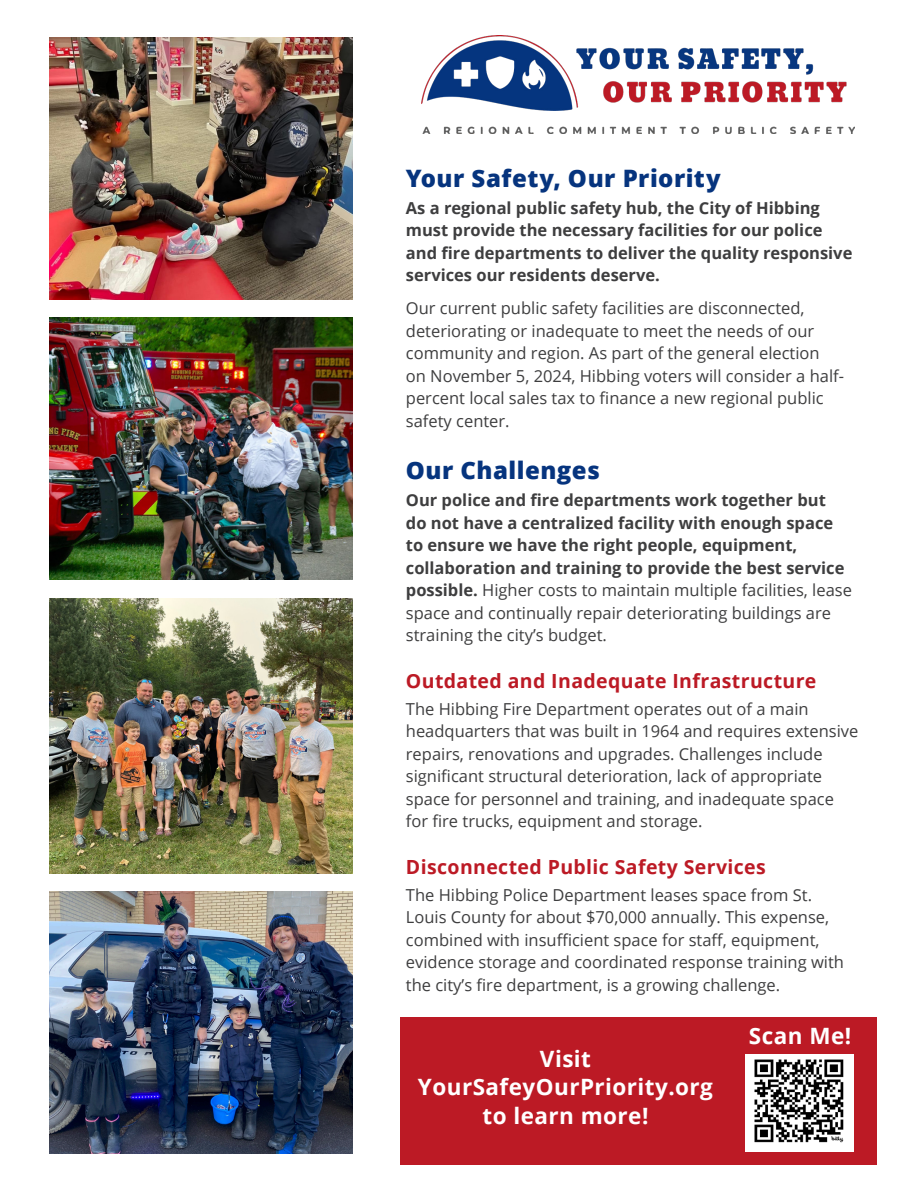
<style>
.page{position:relative;width:918px;height:1188px;background:#fff}
.page>*{position:absolute;margin:0;border:0;box-sizing:border-box;transform-origin:0 0}
.sub2{font:800 24px "Open Sans";letter-spacing:.02em;color:#06347e}
.H4_bold{font:700 22.5px/28.5px "Open Sans";letter-spacing:.02em;color:#fff;text-align:center}
.t1{font:700 19.5px "Open Sans";letter-spacing:.02em;color:#bc1a25}
.body{font:16.5px/22.5px "Open Sans";color:#3e3e3f}
.body-2{font:700 16.5px/22.5px "Open Sans";color:#3e3e3f}
.s1{font-weight:400}
</style>
<div class="page">
<img style="left:49px;top:598px;width:303px;height:275px">
<img style="left:49px;top:317px;width:303px;height:263px">
<img style="left:49px;top:892px;width:303px;height:262px">
<img style="left:49px;top:37px;width:303px;height:262px">
<div style="left:400px;top:1017px;width:477px;height:148px;background:#bc1a25"></div>
<img style="left:421px;top:36px;width:433px;height:97px">
<img style="left:746px;top:1055px;width:107px;height:97px">
<p class="sub2" style="left:406px;top:160px;width:316px">Your Safety, Our Priority</p>
<p class="body-2" style="left:406px;top:196px;width:448px">As a regional public safety hub, the City of Hibbing must provide the necessary facilities for our police and fire departments to deliver the quality responsive services our residents deserve.</p>
<p class="body" style="left:406px;top:297px;width:440px">Our current public safety facilities are disconnected, deteriorating or inadequate to meet the needs of our community and region. As part of the general election<br>on November 5, 2024, Hibbing voters will consider a half&shy;percent local sales tax to finance a new regional public safety center.</p>
<p class="sub2" style="left:406px;top:452px;width:195px">Our Challenges</p>
<p class="body-2" style="left:406px;top:489px;width:448px">Our police and fire departments work together but<br>do not have a centralized facility with enough space to ensure we have the right people, equipment, collaboration and training to provide the best service possible. <span class="s1">Higher costs to maintain multiple facilities, lease space and continually repair deteriorating buildings are straining the city’s budget.</span></p>
<h4 class="t1" style="left:406px;top:667px;width:412px">Outdated and Inadequate Infrastructure</h4>
<p class="body" style="left:406px;top:697px;width:454px">The Hibbing Fire Department operates out of a main headquarters that was built in 1964 and requires extensive repairs, renovations and upgrades. Challenges include significant structural deterioration, lack of appropriate space for personnel and training, and inadequate space for fire trucks, equipment and storage.</p>
<h4 class="t1" style="left:406px;top:853px;width:362px">Disconnected Public Safety Services</h4>
<p class="body" style="left:406px;top:883px;width:440px">The Hibbing Police Department leases space from St.<br>Louis County for about $70,000 annually. This expense, combined with insufficient space for staff, equipment, evidence storage and coordinated response training with the city’s fire department, is a growing challenge.</p>
<p class="H4_bold" style="left:418px;top:1044px;width:297px">Visit<br>YourSafeyOurPriority.org to learn more!</p>
<p class="H4_bold" style="left:749px;top:1021px;width:104px">Scan Me!</p>
</div>
